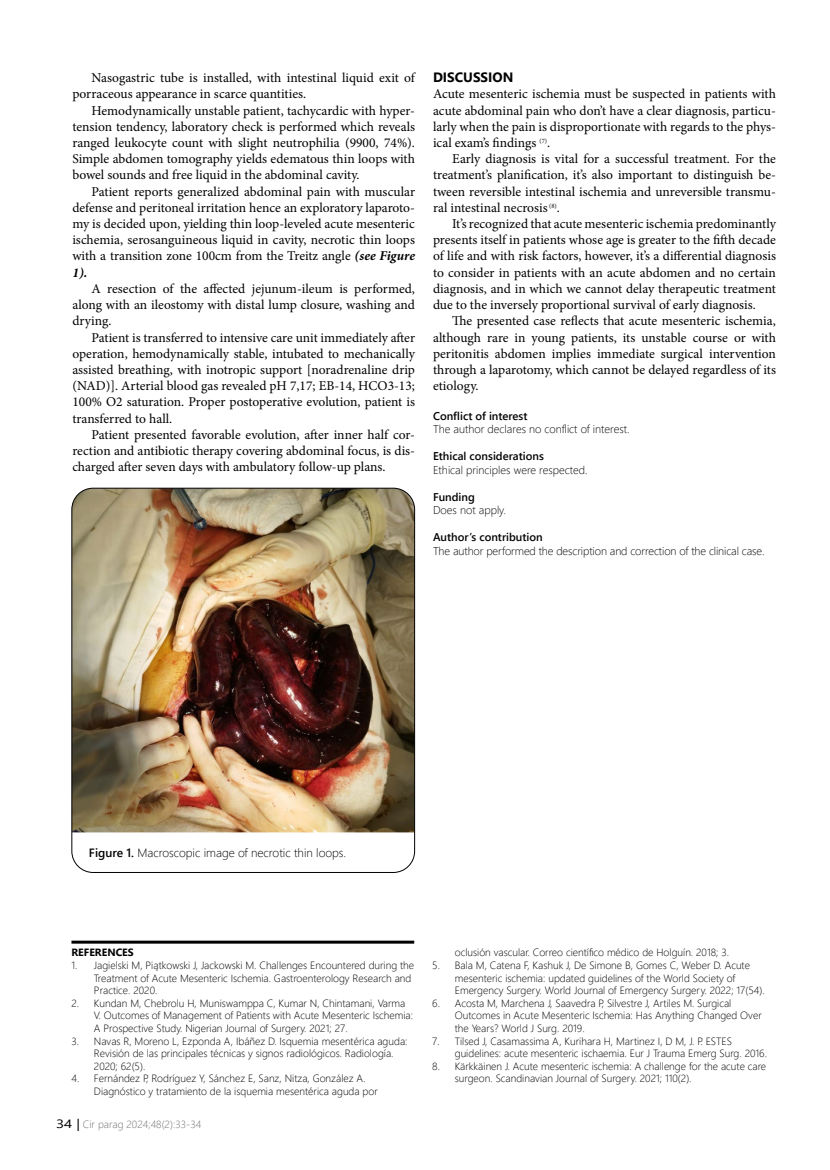
<style>
.page{position:relative;width:830px;height:1170px;background:#fff}
.page>*{position:absolute;margin:0;border:0;box-sizing:border-box;transform-origin:0 0}
.t1{font:13.5px/16.2px "Minion Pro";color:#000;text-align:justify}
.t2{font:700 13.5px "Segoe UI";color:#000}
.t3{font:300 12px "Segoe UI";color:#000}
.t4{font:300 11.25px "Segoe UI";color:#000}
.t5{font:600 11.25px "Segoe UI";color:#000}
.t6{font:300 10.5px/12.6px "Segoe UI";color:#000}
.t7{font:300 10.5px "Segoe UI";color:#706f6f}
.t8{font:700 10.5px "Segoe UI";color:#000}
.s1{font-weight:700;font-style:italic}
.s2{font-weight:600}
.s3{font-weight:400;font-size:12px;color:#000}
</style>
<div class="page">
<img style="left:73px;top:488px;width:341px;height:344px">
<div style="left:71px;top:488px;width:344px;height:384px;border:1px solid #000;border-radius:21px"></div>
<hr style="left:71px;top:940px;width:343px;height:3px;background:#000">
<p class="t1" style="left:72px;top:70px;width:344px;text-indent:19px">Nasogastric tube is installed, with intestinal liquid exit of porraceous appearance in scarce quantities.</p>
<p class="t1" style="left:72px;top:102px;width:344px;text-indent:19px">Hemodynamically unstable patient, tachycardic with hyper&shy;tension tendency, laboratory check is performed which reveals ranged leukocyte count with slight neutrophilia (9900, 74%).<br>Simple abdomen tomography yields edematous thin loops with bowel sounds and free liquid in the abdominal cavity.</p>
<p class="t1" style="left:72px;top:183px;width:344px;text-indent:19px">Patient reports generalized abdominal pain with muscular defense and peritoneal irritation hence an exploratory laparoto&shy;my is decided upon, yielding thin loop-leveled acute mesenteric ischemia, serosanguineous liquid in cavity, necrotic thin loops with a transition zone 100cm from the Treitz angle <span class="s1">(see Figure 1).</span></p>
<p class="t1" style="left:72px;top:280px;width:344px;text-indent:19px">A resection of the affected jejunum-ileum is performed, along with an ileostomy with distal lump closure, washing and drying.</p>
<p class="t1" style="left:72px;top:329px;width:344px;text-indent:19px">Patient is transferred to intensive care unit immediately after operation, hemodynamically stable, intubated to mechanically assisted breathing, with inotropic support [noradrenaline drip (NAD)]. Arterial blood gas revealed pH 7,17; EB-14, HCO3-13; 100% O2 saturation. Proper postoperative evolution, patient is transferred to hall.</p>
<p class="t1" style="left:72px;top:426px;width:344px;text-indent:19px">Patient presented favorable evolution, after inner half cor&shy;rection and antibiotic therapy covering abdominal focus, is dis&shy;charged after seven days with ambulatory follow-up plans.</p>
<p class="t2" style="left:433px;top:65px;width:82px">DISCUSSION</p>
<p class="t1" style="left:433px;top:86px;width:344px">Acute mesenteric ischemia must be suspected in patients with acute abdominal pain who don’t have a clear diagnosis, particu&shy;larly when the pain is disproportionate with regards to the phys&shy;ical exam’s findings <sup>(7)</sup>.</p>
<p class="t1" style="left:433px;top:151px;width:344px;text-indent:19px">Early diagnosis is vital for a successful treatment. For the treatment’s planification, it’s also important to distinguish be&shy;tween reversible intestinal ischemia and unreversible transmu&shy;ral intestinal necrosis <sup>(8)</sup>.</p>
<p class="t1" style="left:433px;top:216px;width:344px;text-indent:19px">It’s recognized that acute mesenteric ischemia predominantly presents itself in patients whose age is greater to the fifth decade of life and with risk factors, however, it’s a differential diagnosis to consider in patients with an acute abdomen and no certain diagnosis, and in which we cannot delay therapeutic treatment due to the inversely proportional survival of early diagnosis.</p>
<p class="t1" style="left:433px;top:313px;width:344px;text-indent:19px">The presented case reflects that acute mesenteric ischemia, although rare in young patients, its unstable course or with peritonitis abdomen implies immediate surgical intervention through a laparotomy, which cannot be delayed regardless of its etiology.</p>
<p class="t5" style="left:433px;top:405px;width:96px">Conflict of interest</p>
<p class="t4" style="left:433px;top:419px;width:198px">The author declares no conflict of interest.</p>
<p class="t5" style="left:433px;top:446px;width:112px">Ethical considerations</p>
<p class="t4" style="left:433px;top:459px;width:156px">Ethical principles were respected.</p>
<p class="t5" style="left:433px;top:486px;width:43px">Funding</p>
<p class="t4" style="left:433px;top:500px;width:74px">Does not apply.</p>
<p class="t5" style="left:433px;top:527px;width:111px">Author’s contribution</p>
<p class="t4" style="left:433px;top:540px;width:333px">The author performed the description and correction of the clinical case.</p>
<p class="t3" style="left:89px;top:841px;width:258px"><span class="s2">Figure 1.</span> Macroscopic image of necrotic thin loops.</p>
<p class="t8" style="left:71px;top:942px;width:64px">REFERENCES</p>
<p class="t6" style="left:94px;top:957px;width:321px;text-indent:-23px">1. Jagielski M, Piątkowski J, Jackowski M. Challenges Encountered during the<br>Treatment of Acute Mesenteric Ischemia. Gastroenterology Research and<br>Practice. 2020.</p>
<p class="t6" style="left:94px;top:995px;width:320px;text-indent:-23px">2. Kundan M, Chebrolu H, Muniswamppa C, Kumar N, Chintamani, Varma<br>V. Outcomes of Management of Patients with Acute Mesenteric Ischemia:<br>A Prospective Study. Nigerian Journal of Surgery. 2021; 27.</p>
<p class="t6" style="left:94px;top:1033px;width:315px;text-indent:-23px">3. Navas R, Moreno L, Ezponda A, Ibáñez D. Isquemia mesentérica aguda:<br>Revisión de las principales técnicas y signos radiológicos. Radiología.<br>2020; 62(5).</p>
<p class="t6" style="left:94px;top:1071px;width:285px;text-indent:-23px">4. Fernández P, Rodríguez Y, Sánchez E, Sanz, Nitza, González A.<br>Diagnóstico y tratamiento de la isquemia mesentérica aguda por</p>
<p class="t7" style="left:56px;top:1113px;width:146px"><span class="s3">34 |</span> Cir parag 2024;48(2):33-34</p>
<p class="t6" style="left:454px;top:945px;width:276px">oclusión vascular. Correo científico médico de Holguín. 2018; 3.</p>
<p class="t6" style="left:454px;top:957px;width:311px;text-indent:-23px">5. Bala M, Catena F, Kashuk J, De Simone B, Gomes C, Weber D. Acute mesenteric ischemia: updated guidelines of the World Society of<br>Emergency Surgery. World Journal of Emergency Surgery. 2022; 17(54).</p>
<p class="t6" style="left:454px;top:995px;width:308px;text-indent:-23px">6. Acosta M, Marchena J, Saavedra P, Silvestre J, Artiles M. Surgical<br>Outcomes in Acute Mesenteric Ischemia: Has Anything Changed Over the Years? World J Surg. 2019.</p>
<p class="t6" style="left:454px;top:1033px;width:313px;text-indent:-23px">7. Tilsed J, Casamassima A, Kurihara H, Martinez I, D M, J. P. ESTES guidelines: acute mesenteric ischaemia. Eur J Trauma Emerg Surg. 2016.</p>
<p class="t6" style="left:454px;top:1058px;width:313px;text-indent:-23px">8. Kärkkäinen J. Acute mesenteric ischemia: A challenge for the acute care surgeon. Scandinavian Journal of Surgery. 2021; 110(2).</p>
</div>
